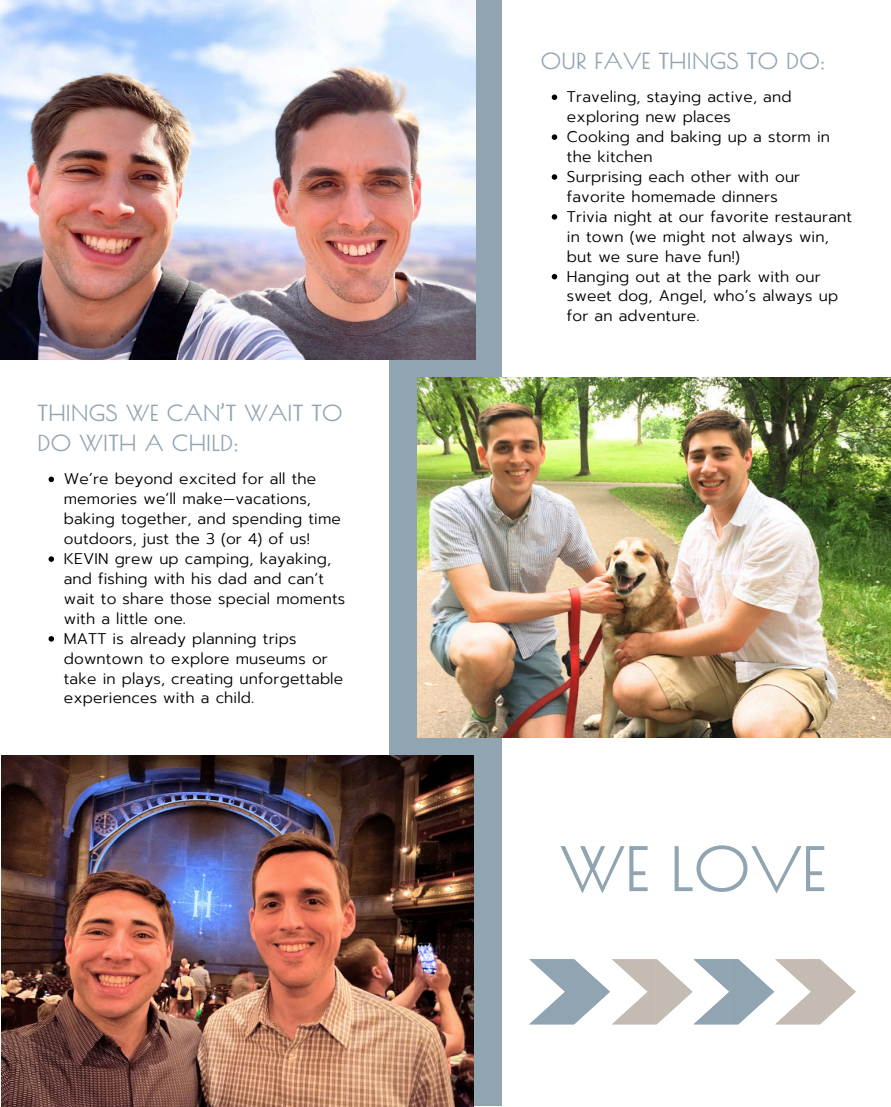
<style>
.page{position:relative;width:891px;height:1107px;background:#fff}
.page>*{position:absolute;margin:0;border:0;box-sizing:border-box;transform-origin:0 0}
.t1{font:700 60px "Poiret One";color:#91a4b1}
.t2{font:700 21.75px/30.3px "Poiret One";letter-spacing:.01em;color:#91a4b1}
.t3{font:300 15.45px/20px "Prompt";letter-spacing:.01em;color:#000}
</style>
<div class="page">
<div style="left:389px;top:0;width:112px;height:1106px;background:#91a4b1"></div>
<img style="left:418px;top:377px;width:472px;height:360px">
<img style="left:0;top:1px;width:475px;height:359px">
<img style="left:1px;top:755px;width:473px;height:352px">
<svg style="left:529px;top:959px;width:327px;height:65px"></svg>
<svg style="left:552px;top:95px;width:5px;height:5px"></svg>
<svg style="left:552px;top:134px;width:5px;height:6px"></svg>
<svg style="left:552px;top:174px;width:5px;height:6px"></svg>
<svg style="left:552px;top:214px;width:5px;height:6px"></svg>
<svg style="left:552px;top:274px;width:5px;height:5px"></svg>
<svg style="left:49px;top:477px;width:5px;height:5px"></svg>
<svg style="left:49px;top:556px;width:5px;height:6px"></svg>
<svg style="left:49px;top:636px;width:5px;height:6px"></svg>
<p class="t2" style="left:38px;top:398px;width:307px">THINGS WE CAN’T WAIT TO<br>DO WITH A CHILD:</p>
<p class="t3" style="left:64px;top:469px;width:279px">We’re beyond excited for all the memories we’ll make—vacations, baking together, and spending time outdoors, just the 3 (or 4) of us!</p>
<h2 class="t3" style="left:64px;top:549px;width:283px">KEVIN grew up camping, kayaking, and fishing with his dad and can’t wait to share those special moments with a little one.</h2>
<p class="t3" style="left:64px;top:629px;width:281px">MATT is already planning trips downtown to explore museums or take in plays, creating unforgettable experiences with a child.</p>
<p class="t2" style="left:541px;top:46px;width:286px">OUR FAVE THINGS TO DO:</p>
<h2 class="t3" style="left:567px;top:87px;width:226px">Traveling, staying active, and exploring new places</h2>
<p class="t3" style="left:567px;top:127px;width:265px">Cooking and baking up a storm in the kitchen</p>
<p class="t3" style="left:567px;top:167px;width:235px">Surprising each other with our favorite homemade dinners</p>
<p class="t3" style="left:567px;top:207px;width:287px">Trivia night at our favorite restaurant in town (we might not always win, but we sure have fun!)</p>
<p class="t3" style="left:567px;top:266px;width:273px">Hanging out at the park with our sweet dog, Angel, who’s always up for an adventure.</p>
<p class="t1" style="left:559px;top:833px;width:268px">WE LOVE</p>
</div>
